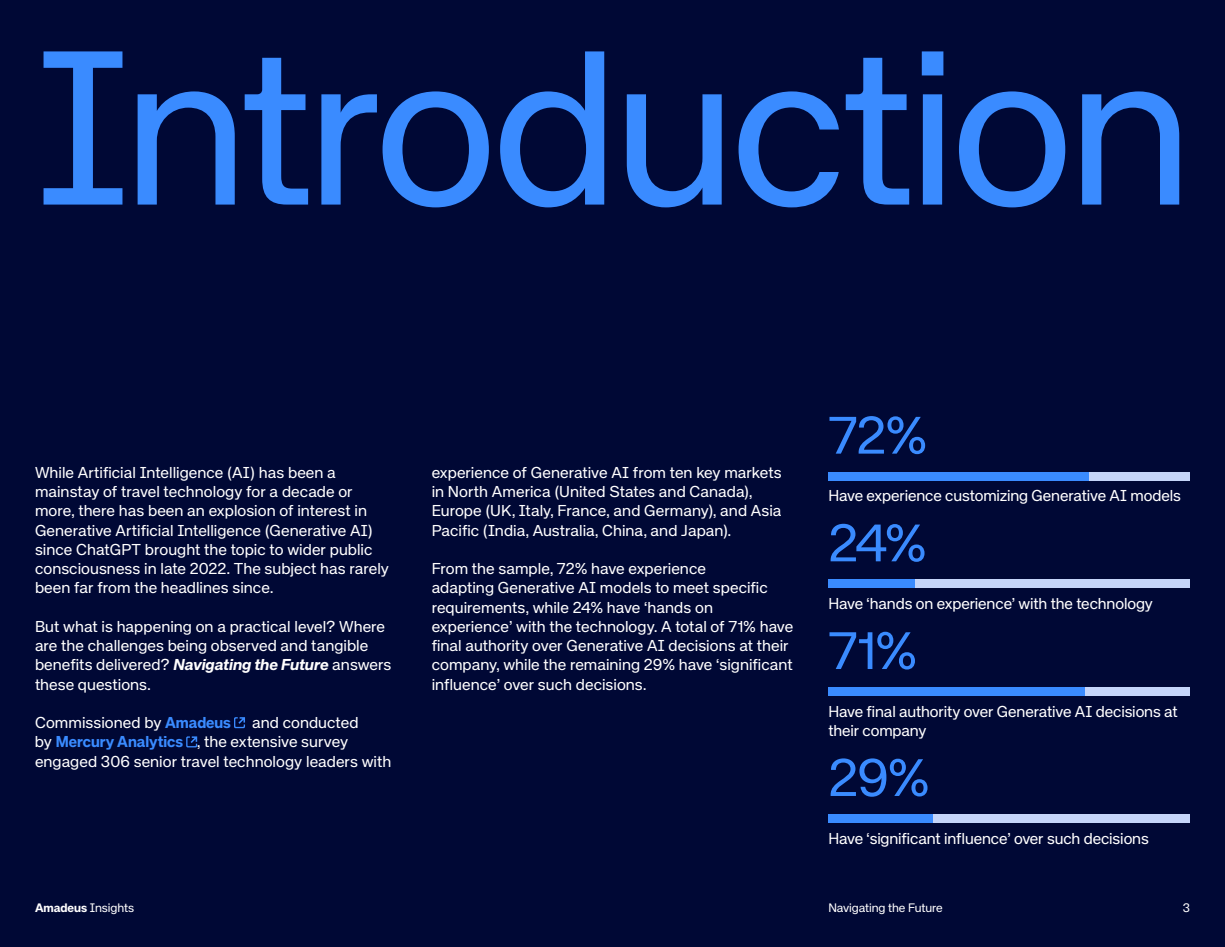
<style>
.page{position:relative;width:1225px;height:947px;background:#000835}
.page>*{position:absolute;margin:0;border:0;box-sizing:border-box;transform-origin:0 0}
.t1{font:218.75px "Amadeus Neue";letter-spacing:-.025em;color:#3a8bff}
.t2{font:52.5px "Amadeus Neue";letter-spacing:-.02em;color:#3a8bff}
.t3{font:15.75px/19.2px "Amadeus Neue";color:#fff}
.t4{font:12.25px "Amadeus Neue";letter-spacing:-.01em;color:#fff}
.s1{font-weight:700;font-style:italic}
.s2{font-weight:700;color:#3a8bff}
.s3{font-weight:700}
</style>
<div class="page">
<svg style="left:234px;top:717px;width:11px;height:11px"></svg>
<svg style="left:186px;top:736px;width:11px;height:11px"></svg>
<div style="left:828px;top:472px;width:362px;height:8px;background:#c5d5f9"></div>
<div style="left:828px;top:472px;width:261px;height:8px;background:#3a8bff"></div>
<div style="left:828px;top:579px;width:362px;height:9px;background:#c5d5f9"></div>
<div style="left:828px;top:579px;width:87px;height:9px;background:#3a8bff"></div>
<div style="left:828px;top:687px;width:362px;height:9px;background:#c5d5f9"></div>
<div style="left:828px;top:687px;width:257px;height:9px;background:#3a8bff"></div>
<div style="left:828px;top:814px;width:362px;height:9px;background:#c5d5f9"></div>
<div style="left:828px;top:814px;width:105px;height:9px;background:#3a8bff"></div>
<h1 class="t1" style="left:35px;top:5px;width:1159px">Introduction</h1>
<p class="t3" style="left:35px;top:463px;width:356px">While Artificial Intelligence (AI) has been a mainstay of travel technology for a decade or more, there has been an explosion of interest in Generative Artificial Intelligence (Generative AI) since ChatGPT brought the topic to wider public consciousness in late 2022. The subject has rarely been far from the headlines since.</p>
<p class="t3" style="left:35px;top:617px;width:358px">But what is happening on a practical level? Where are the challenges being observed and tangible benefits delivered? <span class="s1">Navigating the Future</span> answers these questions.</p>
<p class="t3" style="left:35px;top:713px;width:198px">Commissioned by <span class="s2">Amadeus</span></p>
<p class="t3" style="left:35px;top:713px;width:358px;text-indent:217px">and conducted<br>by <span class="s2">Mercury Analytics</span> , the extensive survey engaged 306 senior travel technology leaders with</p>
<p class="t3" style="left:432px;top:463px;width:352px">experience of Generative AI from ten key markets in North America (United States and Canada), Europe (UK, Italy, France, and Germany), and Asia Pacific (India, Australia, China, and Japan).</p>
<p class="t3" style="left:432px;top:559px;width:363px">From the sample, 72% have experience<br>adapting Generative AI models to meet specific requirements, while 24% have ‘hands on experience’ with the technology. A total of 71% have final authority over Generative AI decisions at their company, while the remaining 29% have ‘significant influence’ over such decisions.</p>
<h2 class="t2" style="left:828px;top:406px;width:101px">72%</h2>
<p class="t3" style="left:828px;top:486px;width:354px">Have experience customizing Generative AI models</p>
<h2 class="t2" style="left:828px;top:513px;width:100px">24%</h2>
<p class="t3" style="left:828px;top:594px;width:326px">Have ‘hands on experience’ with the technology</p>
<h2 class="t2" style="left:828px;top:621px;width:91px">71%</h2>
<p class="t3" style="left:828px;top:702px;width:351px">Have final authority over Generative AI decisions at their company</p>
<h2 class="t2" style="left:828px;top:748px;width:103px">29%</h2>
<p class="t3" style="left:828px;top:829px;width:322px">Have ‘significant influence’ over such decisions</p>
<p class="t4" style="left:35px;top:901px;width:101px"><span class="s3">Amadeus</span> Insights</p>
<p class="t4" style="left:828px;top:901px;width:116px">Navigating the Future</p>
<p class="t4" style="left:1183px;top:901px;width:9px">3</p>
</div>
